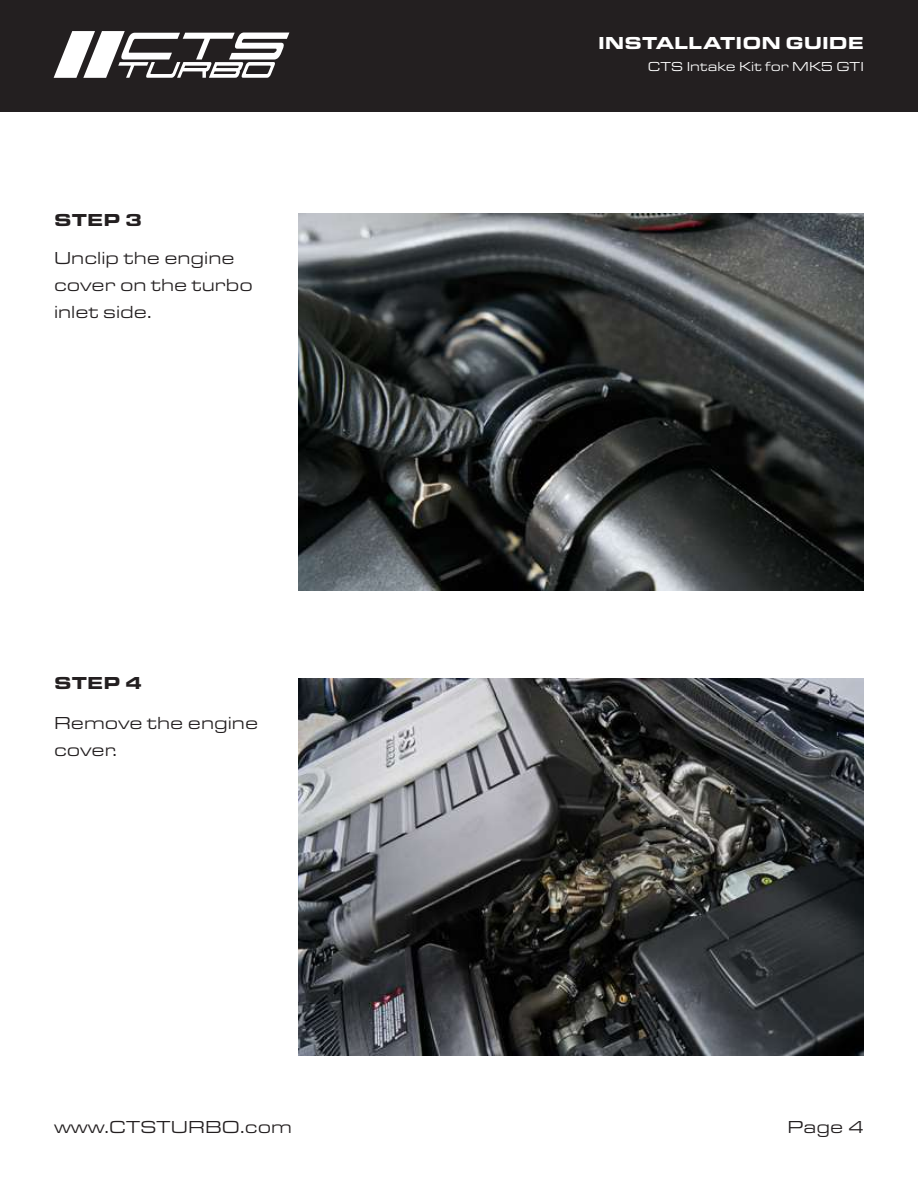
<style>
.page{position:relative;width:918px;height:1188px;background:#fff}
.page>*{position:absolute;margin:0;border:0;box-sizing:border-box;transform-origin:0 0}
.t1{font:18px/27px "Eurostile Ext";color:#231f20}
.t2{font:900 18px "Eurostile Ext";color:#fff}
.t3{font:900 18px "Eurostile Ext";letter-spacing:.01em;color:#231f20}
.t4{font:13.5px "Eurostile Ext";color:#fff}
</style>
<div class="page">
<div style="left:0;top:0;width:918px;height:112px;background:#231f20"></div>
<svg style="left:54px;top:31px;width:235px;height:47px"></svg>
<img style="left:298px;top:678px;width:566px;height:378px">
<img style="left:298px;top:214px;width:566px;height:377px">
<p class="t2" style="left:598px;top:29px;width:267px">INSTALLATION GUIDE</p>
<p class="t3" style="left:54px;top:206px;width:90px">STEP 3</p>
<p class="t1" style="left:54px;top:244px;width:201px">Unclip the engine cover on the turbo inlet side.</p>
<p class="t3" style="left:54px;top:670px;width:90px">STEP 4</p>
<p class="t1" style="left:54px;top:709px;width:206px">Remove the engine cover.</p>
<p class="t4" style="left:648px;top:58px;width:218px">CTS Intake Kit for MK5 GTI</p>
<p class="t1" style="left:54px;top:1113px;width:240px">www.CTSTURBO.com</p>
<p class="t1" style="left:787px;top:1113px;width:78px">Page 4</p>
</div>
